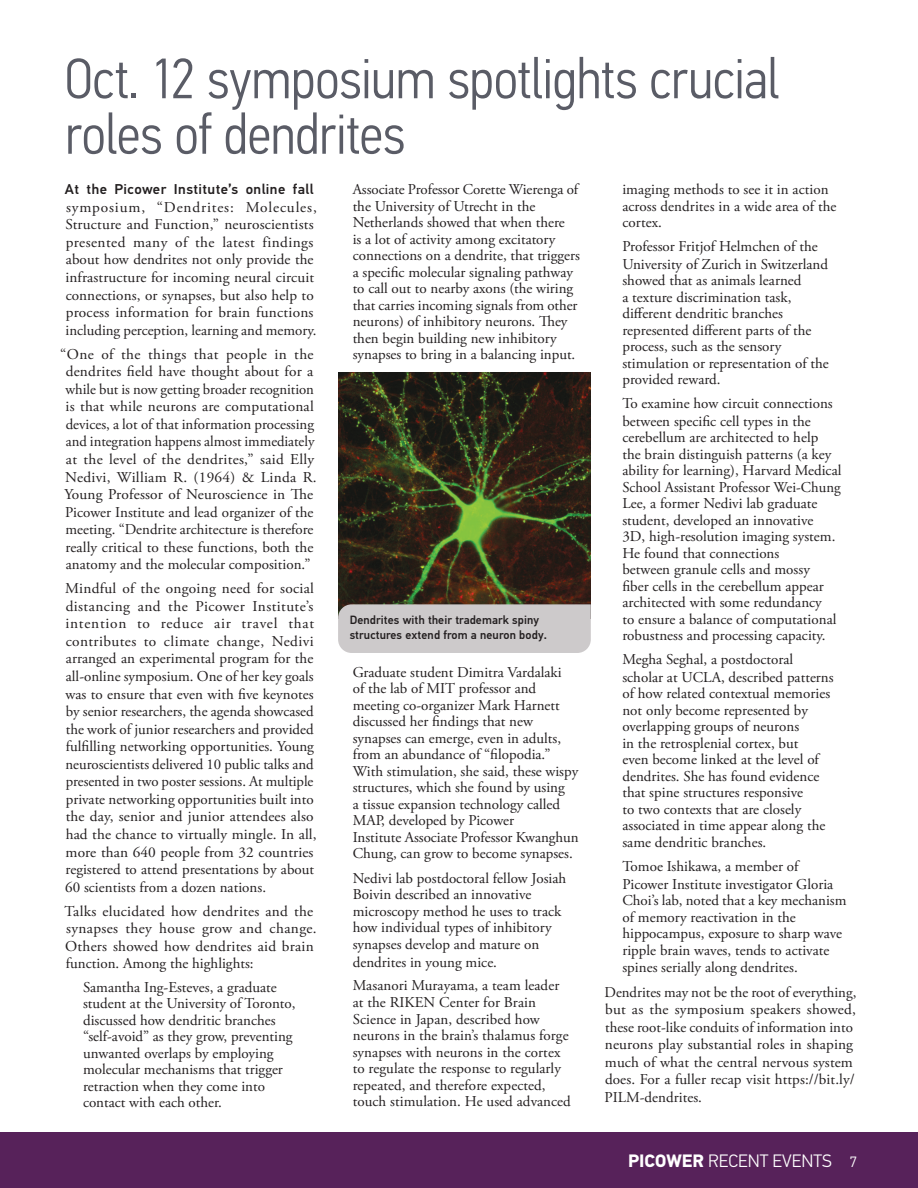
<style>
.page{position:relative;width:918px;height:1188px;background:#fff}
.page>*{position:absolute;margin:0;border:0;box-sizing:border-box;transform-origin:0 0}
.t1{font:300 57px/55.5px "PF Din Text Cond Pro";letter-spacing:-.005em;color:#5a5c66}
.t2{font:300 18px "PF Din Text Pro";color:#fff}
.Summaries_Body{font:15px/17.5px "Adobe Garamond Pro";color:#231f20}
.Summaries_Body-2{font:500 14.25px "PF Din Text Pro";letter-spacing:.03em;color:#231f20}
.t3{font:500 12px/15px "PF Din Text Pro";letter-spacing:.01em;color:#231f20}
.s1{font-weight:700}
.s2{font-size:15px}
</style>
<div class="page">
<img style="left:339px;top:373px;width:252px;height:231px">
<div style="left:338px;top:604px;width:253px;height:49px;background:#cdcacb"></div>
<div style="left:0;top:1132px;width:918px;height:56px;background:#57225a"></div>
<p class="t1" style="left:65px;top:51px;width:716px">Oct. 12 symposium spotlights crucial roles of dendrites</p>
<p class="Summaries_Body-2" style="left:65px;top:181px;width:250px">At the Picower Institute’s online fall</p>
<p class="Summaries_Body" style="left:65px;top:199px;width:253px">symposium, “Dendrites: Molecules, Structure and Function,” neuroscientists presented many of the latest findings about how dendrites not only provide the infrastructure for incoming neural circuit connections, or synapses, but also help to process information for brain functions including perception, learning and memory.</p>
<p class="Summaries_Body" style="left:60px;top:346px;width:258px">“One of the things that people in the dendrites field have thought about for a while but is now getting broader recognition is that while neurons are computational devices, a lot of that information processing and integration happens almost immediately at the level of the dendrites,” said Elly Nedivi, William R. (1964) &amp; Linda R.<br>Young Professor of Neuroscience in The Picower Institute and lead organizer of the meeting. “Dendrite architecture is therefore really critical to these functions, both the anatomy and the molecular composition.”</p>
<p class="Summaries_Body" style="left:65px;top:580px;width:253px">Mindful of the ongoing need for social distancing and the Picower Institute’s intention to reduce air travel that contributes to climate change, Nedivi arranged an experimental program for the all-online symposium. One of her key goals was to ensure that even with five keynotes by senior researchers, the agenda showcased the work of junior researchers and provided fulfilling networking opportunities. Young neuroscientists delivered 10 public talks and presented in two poster sessions. At multiple private networking opportunities built into the day, senior and junior attendees also had the chance to virtually mingle. In all, more than 640 people from 32 countries registered to attend presentations by about 60 scientists from a dozen nations.</p>
<p class="Summaries_Body" style="left:65px;top:903px;width:254px">Talks elucidated how dendrites and the synapses they house grow and change.<br>Others showed how dendrites aid brain function. Among the highlights:</p>
<p class="Summaries_Body" style="left:83px;top:979px;width:214px;line-height:16.5px">Samantha Ing-Esteves, a graduate student at the University of Toronto, discussed how dendritic branches “self-avoid” as they grow, preventing unwanted overlaps by employing molecular mechanisms that trigger retraction when they come into contact with each other.</p>
<p class="Summaries_Body" style="left:353px;top:182px;width:229px;line-height:16.5px">Associate Professor Corette Wierenga of the University of Utrecht in the Netherlands showed that when there<br>is a lot of activity among excitatory connections on a dendrite, that triggers a specific molecular signaling pathway to call out to nearby axons (the wiring that carries incoming signals from other neurons) of inhibitory neurons. They then begin building new inhibitory synapses to bring in a balancing input.</p>
<p class="t3" style="left:350px;top:612px;width:199px">Dendrites with their trademark spiny structures extend from a neuron body.</p>
<p class="Summaries_Body" style="left:353px;top:664px;width:228px;line-height:16.5px">Graduate student Dimitra Vardalaki<br>of the lab of MIT professor and meeting co-organizer Mark Harnett discussed her findings that new synapses can emerge, even in adults, from an abundance of “filopodia.” With stimulation, she said, these wispy structures, which she found by using<br>a tissue expansion technology called MAP, developed by Picower<br>Institute Associate Professor Kwanghun Chung, can grow to become synapses.</p>
<p class="Summaries_Body" style="left:353px;top:870px;width:215px;line-height:16.6px">Nedivi lab postdoctoral fellow Josiah<br>Boivin described an innovative microscopy method he uses to track how individual types of inhibitory synapses develop and mature on dendrites in young mice.</p>
<p class="Summaries_Body" style="left:353px;top:977px;width:220px;line-height:16.6px">Masanori Murayama, a team leader at the RIKEN Center for Brain Science in Japan, described how neurons in the brain’s thalamus forge synapses with neurons in the cortex to regulate the response to regularly repeated, and therefore expected, touch stimulation. He used advanced</p>
<p class="Summaries_Body" style="left:622px;top:182px;width:216px;line-height:16.4px">imaging methods to see it in action across dendrites in a wide area of the cortex.</p>
<p class="Summaries_Body" style="left:622px;top:238px;width:208px;line-height:16.6px">Professor Fritjof Helmchen of the<br>University of Zurich in Switzerland showed that as animals learned<br>a texture discrimination task, different dendritic branches represented different parts of the process, such as the sensory stimulation or representation of the provided reward.</p>
<p class="Summaries_Body" style="left:622px;top:396px;width:221px;line-height:16.5px">To examine how circuit connections between specific cell types in the cerebellum are architected to help<br>the brain distinguish patterns (a key ability for learning), Harvard Medical School Assistant Professor Wei-Chung Lee, a former Nedivi lab graduate student, developed an innovative<br>3D, high-resolution imaging system.<br>He found that connections<br>between granule cells and mossy<br>fiber cells in the cerebellum appear architected with some redundancy<br>to ensure a balance of computational robustness and processing capacity.</p>
<p class="Summaries_Body" style="left:622px;top:652px;width:213px;line-height:16.6px">Megha Seghal, a postdoctoral scholar at UCLA, described patterns of how related contextual memories not only become represented by overlapping groups of neurons<br>in the retrosplenial cortex, but<br>even become linked at the level of dendrites. She has found evidence that spine structures responsive<br>to two contexts that are closely associated in time appear along the same dendritic branches.</p>
<p class="Summaries_Body" style="left:622px;top:857px;width:212px;line-height:18px">Tomoe Ishikawa, a member of<br>Picower Institute investigator Gloria</p>
<p class="Summaries_Body" style="left:622px;top:893px;width:226px;line-height:16.8px">Choi’s lab, noted that a key mechanism of memory reactivation in the hippocampus, exposure to sharp wave ripple brain waves, tends to activate spines serially along dendrites.</p>
<p class="Summaries_Body" style="left:605px;top:984px;width:253px">Dendrites may not be the root of everything, but as the symposium speakers showed, these root-like conduits of information into neurons play substantial roles in shaping much of what the central nervous system does. For a fuller recap visit https://bit.ly/ PILM-dendrites.</p>
<p class="t2" style="left:628px;top:1150px;width:230px"><span class="s1">PICOWER</span> RECENT EVENTS <span class="s2">7</span></p>
</div>
